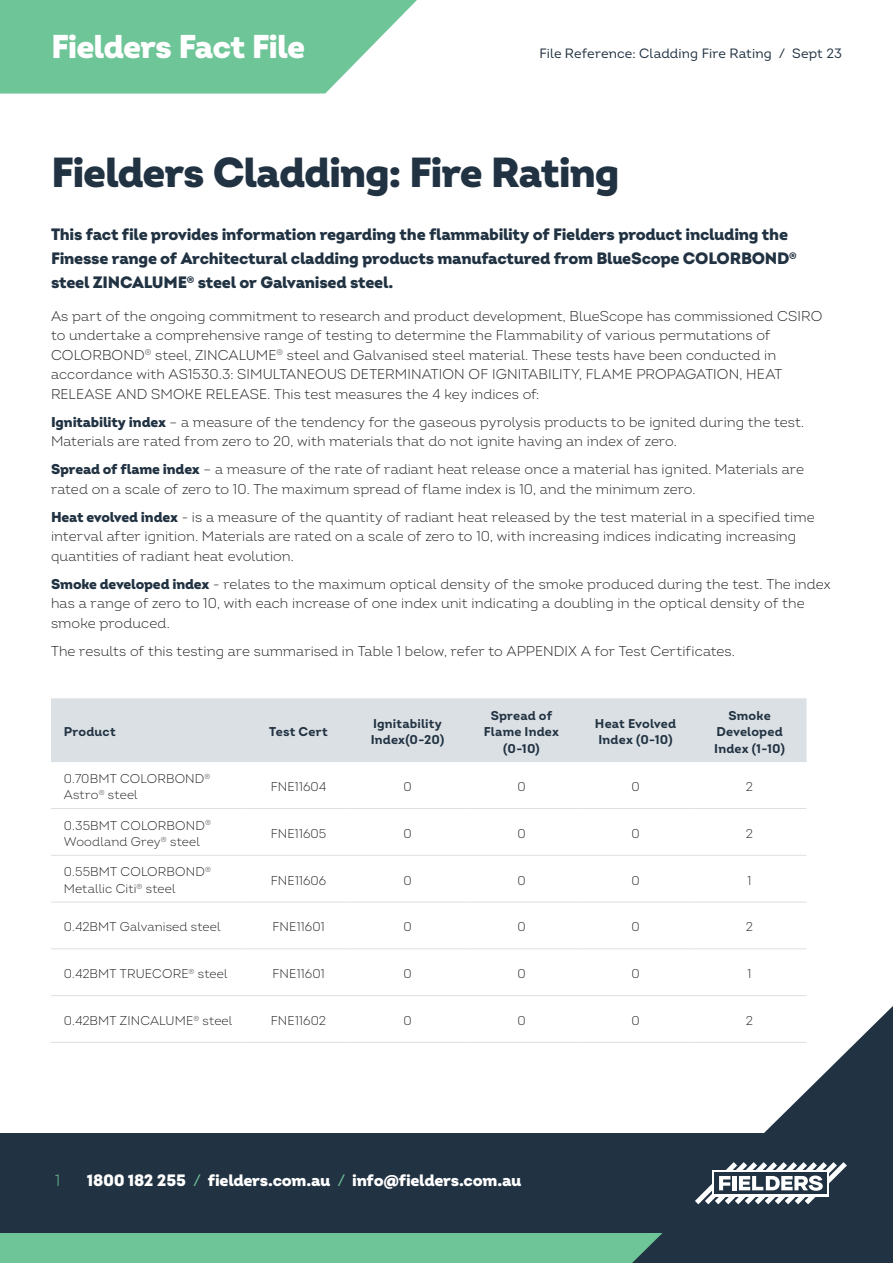
<style>
.page{position:relative;width:893px;height:1263px;background:#fff}
.page>*{position:absolute;margin:0;border:0;box-sizing:border-box;transform-origin:0 0}
.t1{font:900 42px "Intro";letter-spacing:-.03em;color:#213242}
.t2{font:900 33px "Intro";letter-spacing:-.03em;color:#fff}
.Standfirst{font:900 16.5px/24px "Intro";letter-spacing:-.02em;color:#213242}
.t3{font:900 16.5px "Intro";letter-spacing:-.015em;color:#fff}
.t4{font:300 16.5px "Intro";color:#6ec597}
.BODY{font:300 14.25px/19.5px "Intro";letter-spacing:.005em;color:#231f20}
.t5{font:13.5px "Intro";letter-spacing:.01em;color:#213242}
.BODY-2{font:300 12.75px/16.5px "Intro";letter-spacing:.01em;color:#231f20}
.BODY-3{font:700 12.75px/16.5px "Intro";letter-spacing:.015em;color:#213242}
.s1{font-weight:900;color:#213242}
.s2{font-weight:400;color:#6ec597}
</style>
<div class="page">
<svg style="left:0;top:0;width:417px;height:94px;background:#7ecba2"></svg>
<div style="left:51px;top:698px;width:755px;height:64px;background:#dbe0e4"></div>
<hr style="left:51px;top:808px;width:196px;height:1px;background:#dbe0e4">
<hr style="left:247px;top:808px;width:103px;height:1px;background:#dbe0e4">
<hr style="left:350px;top:808px;width:114px;height:1px;background:#dbe0e4">
<hr style="left:464px;top:808px;width:114px;height:1px;background:#dbe0e4">
<hr style="left:578px;top:808px;width:114px;height:1px;background:#dbe0e4">
<hr style="left:692px;top:808px;width:114px;height:1px;background:#dbe0e4">
<hr style="left:51px;top:855px;width:196px;height:1px;background:#dbe0e4">
<hr style="left:247px;top:855px;width:103px;height:1px;background:#dbe0e4">
<hr style="left:350px;top:855px;width:114px;height:1px;background:#dbe0e4">
<hr style="left:464px;top:855px;width:114px;height:1px;background:#dbe0e4">
<hr style="left:578px;top:855px;width:114px;height:1px;background:#dbe0e4">
<hr style="left:692px;top:855px;width:114px;height:1px;background:#dbe0e4">
<hr style="left:51px;top:902px;width:196px;height:1px;background:#dbe0e4">
<hr style="left:247px;top:902px;width:103px;height:1px;background:#dbe0e4">
<hr style="left:350px;top:902px;width:114px;height:1px;background:#dbe0e4">
<hr style="left:464px;top:902px;width:114px;height:1px;background:#dbe0e4">
<hr style="left:578px;top:902px;width:114px;height:1px;background:#dbe0e4">
<hr style="left:692px;top:902px;width:114px;height:1px;background:#dbe0e4">
<hr style="left:51px;top:948px;width:196px;height:1px;background:#dbe0e4">
<hr style="left:247px;top:948px;width:103px;height:1px;background:#dbe0e4">
<hr style="left:350px;top:948px;width:114px;height:1px;background:#dbe0e4">
<hr style="left:464px;top:948px;width:114px;height:1px;background:#dbe0e4">
<hr style="left:578px;top:948px;width:114px;height:1px;background:#dbe0e4">
<hr style="left:692px;top:948px;width:114px;height:1px;background:#dbe0e4">
<hr style="left:51px;top:995px;width:196px;height:1px;background:#dbe0e4">
<hr style="left:247px;top:995px;width:103px;height:1px;background:#dbe0e4">
<hr style="left:350px;top:995px;width:114px;height:1px;background:#dbe0e4">
<hr style="left:464px;top:995px;width:114px;height:1px;background:#dbe0e4">
<hr style="left:578px;top:995px;width:114px;height:1px;background:#dbe0e4">
<hr style="left:51px;top:1042px;width:196px;height:1px;background:#dbe0e4">
<hr style="left:247px;top:1042px;width:103px;height:1px;background:#dbe0e4">
<hr style="left:350px;top:1042px;width:114px;height:1px;background:#dbe0e4">
<hr style="left:464px;top:1042px;width:114px;height:1px;background:#dbe0e4">
<hr style="left:578px;top:1042px;width:114px;height:1px;background:#dbe0e4">
<div style="left:0;top:1211px;width:671px;height:52px;background:#6ec597"></div>
<div style="left:0;top:1133px;width:893px;height:100px;background:#213242"></div>
<svg style="left:632px;top:995px;width:261px;height:268px;fill:#213242"></svg>
<svg style="left:695px;top:1162px;width:152px;height:42px"></svg>
<p class="t2" style="left:51px;top:25px;width:255px">Fielders Fact File</p>
<p class="t5" style="left:539px;top:45px;width:304px">File Reference: Cladding Fire Rating / Sept 23</p>
<p class="t1" style="left:51px;top:145px;width:570px">Fielders Cladding: Fire Rating</p>
<p class="Standfirst" style="left:51px;top:223px;width:747px">This fact file provides information regarding the flammability of Fielders product including the<br>Finesse range of Architectural cladding products manufactured from BlueScope COLORBOND<sup>® </sup>steel ZINCALUME<sup>®</sup> steel or Galvanised steel.</p>
<p class="BODY" style="left:51px;top:306px;width:773px">As part of the ongoing commitment to research and product development, BlueScope has commissioned CSIRO to undertake a comprehensive range of testing to determine the Flammability of various permutations of COLORBOND<sup>®</sup> steel, ZINCALUME<sup>®</sup> steel and Galvanised steel material. These tests have been conducted in accordance with AS1530.3: SIMULTANEOUS DETERMINATION OF IGNITABILITY, FLAME PROPAGATION, HEAT RELEASE AND SMOKE RELEASE. This test measures the 4 key indices of:</p>
<p class="BODY" style="left:51px;top:412px;width:755px"><span class="s1">Ignitability index</span> – a measure of the tendency for the gaseous pyrolysis products to be ignited during the test.<br>Materials are rated from zero to 20, with materials that do not ignite having an index of zero.</p>
<p class="BODY" style="left:51px;top:460px;width:754px"><span class="s1">Spread of flame index</span> – a measure of the rate of radiant heat release once a material has ignited. Materials are rated on a scale of zero to 10. The maximum spread of flame index is 10, and the minimum zero.</p>
<p class="BODY" style="left:51px;top:507px;width:765px"><span class="s1">Heat evolved index</span> - is a measure of the quantity of radiant heat released by the test material in a specified time interval after ignition. Materials are rated on a scale of zero to 10, with increasing indices indicating increasing quantities of radiant heat evolution.</p>
<p class="BODY" style="left:51px;top:574px;width:781px"><span class="s1">Smoke developed index</span> - relates to the maximum optical density of the smoke produced during the test. The index has a range of zero to 10, with each increase of one index unit indicating a doubling in the optical density of the smoke produced.</p>
<p class="BODY" style="left:51px;top:641px;width:685px">The results of this testing are summarised in Table 1 below, refer to APPENDIX A for Test Certificates.</p>
<p class="BODY-3" style="left:64px;top:723px;width:53px">Product</p>
<p class="BODY-3" style="left:269px;top:723px;width:60px">Test Cert</p>
<p class="BODY-3" style="left:371px;top:715px;width:75px">Ignitability<br>Index(0-20)</p>
<p class="BODY-3" style="left:484px;top:707px;width:77px;text-align:center">Spread of<br>Flame Index (0-10)</p>
<p class="BODY-3" style="left:595px;top:715px;width:83px">Heat Evolved<br>Index (0-10)</p>
<p class="BODY-3" style="left:714px;top:707px;width:72px;text-align:center">Smoke<br>Developed<br>Index (1-10)</p>
<p class="BODY-2" style="left:64px;top:770px;width:148px">0.70BMT COLORBOND<sup>®<br></sup>Astro<sup>®</sup> steel</p>
<p class="BODY-2" style="left:271px;top:778px;width:57px">FNE11604</p>
<p class="BODY-2" style="left:403px;top:778px;width:10px">0</p>
<p class="BODY-2" style="left:517px;top:778px;width:10px">0</p>
<p class="BODY-2" style="left:631px;top:778px;width:10px">0</p>
<p class="BODY-2" style="left:746px;top:778px;width:9px">2</p>
<p class="BODY-2" style="left:64px;top:817px;width:149px">0.35BMT COLORBOND<sup>®<br></sup>Woodland Grey<sup>®</sup> steel</p>
<p class="BODY-2" style="left:271px;top:825px;width:57px">FNE11605</p>
<p class="BODY-2" style="left:403px;top:825px;width:10px">0</p>
<p class="BODY-2" style="left:517px;top:825px;width:10px">0</p>
<p class="BODY-2" style="left:631px;top:825px;width:10px">0</p>
<p class="BODY-2" style="left:746px;top:825px;width:9px">2</p>
<p class="BODY-2" style="left:64px;top:864px;width:149px">0.55BMT COLORBOND<sup>®<br></sup>Metallic Citi<sup>®</sup> steel</p>
<p class="BODY-2" style="left:271px;top:872px;width:57px">FNE11606</p>
<p class="BODY-2" style="left:403px;top:872px;width:10px">0</p>
<p class="BODY-2" style="left:517px;top:872px;width:10px">0</p>
<p class="BODY-2" style="left:631px;top:872px;width:10px">0</p>
<p class="BODY-2" style="left:748px;top:872px;width:5px">1</p>
<p class="BODY-2" style="left:64px;top:919px;width:158px">0.42BMT Galvanised steel</p>
<p class="BODY-2" style="left:272px;top:919px;width:54px">FNE11601</p>
<p class="BODY-2" style="left:403px;top:919px;width:10px">0</p>
<p class="BODY-2" style="left:517px;top:919px;width:10px">0</p>
<p class="BODY-2" style="left:631px;top:919px;width:10px">0</p>
<p class="BODY-2" style="left:746px;top:919px;width:9px">2</p>
<p class="BODY-2" style="left:64px;top:965px;width:165px">0.42BMT TRUECORE<sup>®</sup> steel</p>
<p class="BODY-2" style="left:272px;top:965px;width:54px">FNE11601</p>
<p class="BODY-2" style="left:403px;top:965px;width:10px">0</p>
<p class="BODY-2" style="left:517px;top:965px;width:10px">0</p>
<p class="BODY-2" style="left:631px;top:965px;width:10px">0</p>
<p class="BODY-2" style="left:748px;top:965px;width:5px">1</p>
<p class="BODY-2" style="left:64px;top:1012px;width:170px">0.42BMT ZINCALUME<sup>®</sup> steel</p>
<p class="BODY-2" style="left:271px;top:1012px;width:57px">FNE11602</p>
<p class="BODY-2" style="left:403px;top:1012px;width:10px">0</p>
<p class="BODY-2" style="left:517px;top:1012px;width:10px">0</p>
<p class="BODY-2" style="left:631px;top:1012px;width:10px">0</p>
<p class="BODY-2" style="left:746px;top:1012px;width:9px">2</p>
<p class="t4" style="left:55px;top:1170px;width:7px">1</p>
<p class="t3" style="left:87px;top:1169px;width:436px">1800 182 255 <span class="s2">/</span> fielders.com.au <span class="s2">/</span> info@fielders.com.au</p>
</div>
